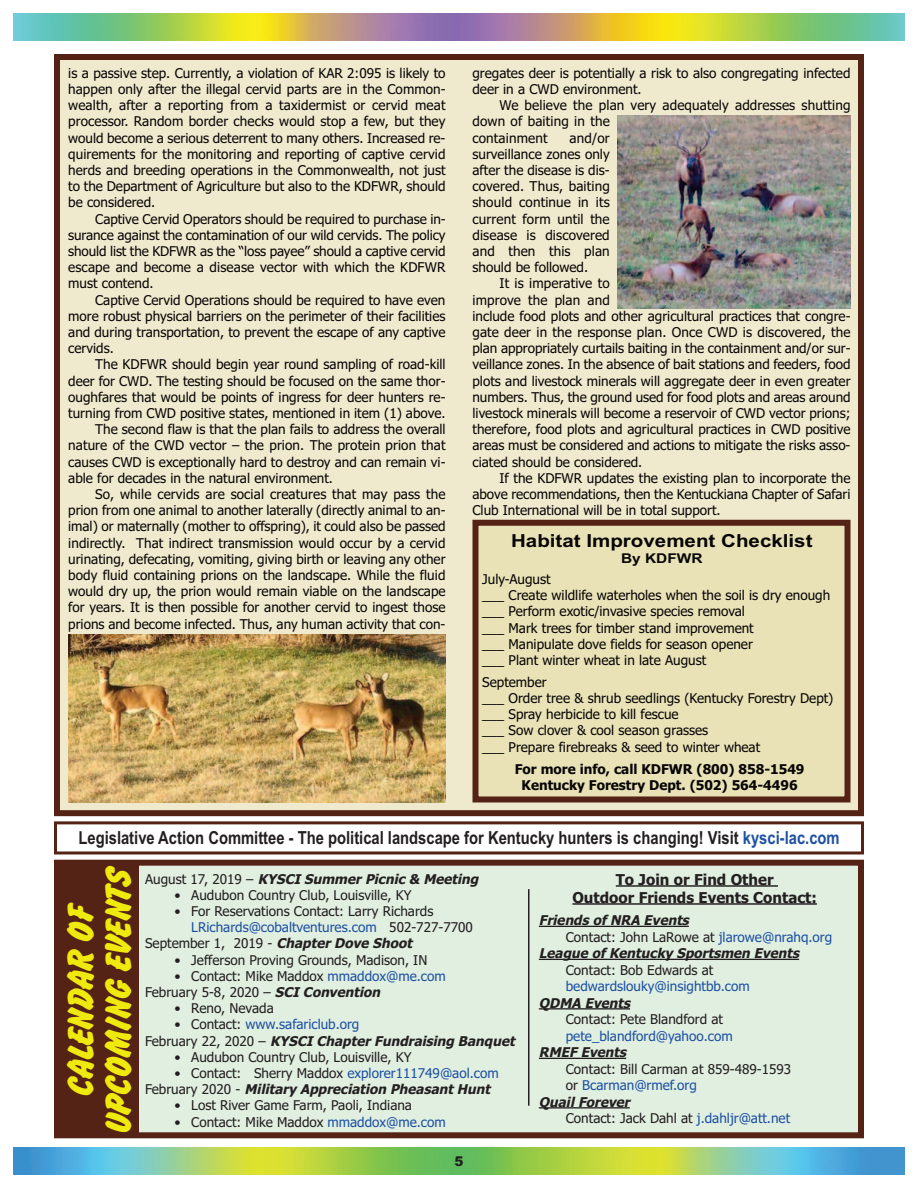
<style>
.page{position:relative;width:918px;height:1188px;background:#fff}
.page>*{position:absolute;margin:0;border:0;box-sizing:border-box;transform-origin:0 0}
.t1{font:39px/37.8px "Brush Hand New";color:#efe90e;text-align:center}
.t2{font:700 18px "Arial Narrow";color:#231f20}
.t3{font:700 18px "Arial";color:#080505;scale:1.14 1}
.t4{font:700 15px/18px "Tahoma";color:#231f20;text-align:center}
.t5{font:13.5px/16.2px "Tahoma";color:#080505;text-align:justify}
.t6{font:13.5px/16.2px "Tahoma";color:#231f20}
.t7{font:italic 700 13.5px/16.2px "Tahoma";color:#231f20}
.t8{font:13.5px "Tahoma";color:#1e51a3}
.t9{font:700 13.5px/16.2px "Tahoma";color:#080505;text-align:center}
.t10{font:700 13.5px "Arial";color:#080505;scale:1.14 1}
.t11{font:900 13.5px "Arial";color:#231f20}
.s1{color:#1e51a3}
.s2{font-weight:400;font-style:normal}
.s3{color:#231f20}
.s4{font-weight:700;font-style:italic}
.s5{font-weight:400;font-style:normal;color:#1e51a3}
</style>
<div class="page">
<svg style="left:14px;top:1147px;width:890px;height:1px"></svg>
<img style="left:14px;top:1148px;width:891px;height:26px">
<img style="left:14px;top:14px;width:891px;height:26px">
<div style="left:60px;top:60px;width:798px;height:750px;background:#efeace"></div>
<div style="left:54px;top:54px;width:810px;height:762px;border:6px solid #552216"></div>
<div style="left:478px;top:526px;width:366px;height:270px;background:#e9e2b7"></div>
<div style="left:472px;top:520px;width:378px;height:282px;border:6px solid #552216"></div>
<img style="left:68px;top:634px;width:377px;height:168px">
<img style="left:617px;top:115px;width:233px;height:193px">
<div style="left:60px;top:866px;width:798px;height:266px;background:#e1efe1"></div>
<div style="left:54px;top:860px;width:810px;height:278px;border:6px solid #552216"></div>
<div style="left:54px;top:864px;width:84px;height:271px;background:#552216"></div>
<hr style="left:616px;top:885px;width:162px;height:2px;background:#231f20">
<hr style="left:572px;top:903px;width:245px;height:2px;background:#231f20">
<hr style="left:539px;top:926px;width:150px;height:1px;background:#231f20">
<hr style="left:539px;top:959px;width:260px;height:1px;background:#231f20">
<hr style="left:539px;top:1008px;width:91px;height:2px;background:#231f20">
<hr style="left:539px;top:1058px;width:87px;height:1px;background:#231f20">
<hr style="left:539px;top:1107px;width:91px;height:2px;background:#231f20">
<hr style="left:528px;top:889px;width:2px;height:217px;background:#231f20">
<div style="left:54px;top:821px;width:810px;height:33px;border:3px solid #552216"></div>
<p class="t5" style="left:68px;top:66px;width:379px">is a passive step. Currently, a violation of KAR 2:095 is likely to happen only after the illegal cervid parts are in the Common&shy;wealth, after a reporting from a taxidermist or cervid meat processor. Random border checks would stop a few, but they would become a serious deterrent to many others. Increased re&shy;quirements for the monitoring and reporting of captive cervid herds and breeding operations in the Commonwealth, not just to the Department of Agriculture but also to the KDFWR, should be considered.</p>
<p class="t5" style="left:68px;top:212px;width:379px;text-indent:27px">Captive Cervid Operators should be required to purchase in&shy;surance against the contamination of our wild cervids. The policy should list the KDFWR as the “loss payee” should a captive cervid escape and become a disease vector with which the KDFWR must contend.</p>
<p class="t5" style="left:68px;top:293px;width:379px;text-indent:27px">Captive Cervid Operations should be required to have even more robust physical barriers on the perimeter of their facilities and during transportation, to prevent the escape of any captive cervids.</p>
<p class="t5" style="left:95px;top:358px;width:352px">The KDFWR should begin year round sampling of road-kill</p>
<p class="t5" style="left:68px;top:374px;width:379px">deer for CWD. The testing should be focused on the same thor-</p>
<p class="t5" style="left:68px;top:390px;width:379px">oughfares that would be points of ingress for deer hunters re-</p>
<p class="t5" style="left:68px;top:406px;width:379px">turning from CWD positive states, mentioned in item (1) above.</p>
<p class="t5" style="left:95px;top:422px;width:352px">The second flaw is that the plan fails to address the overall</p>
<p class="t5" style="left:68px;top:439px;width:379px">nature of the CWD vector – the prion. The protein prion that</p>
<p class="t5" style="left:68px;top:455px;width:379px">causes CWD is exceptionally hard to destroy and can remain vi-</p>
<p class="t5" style="left:68px;top:471px;width:266px">able for decades in the natural environment.</p>
<p class="t5" style="left:95px;top:487px;width:352px">So, while cervids are social creatures that may pass the</p>
<p class="t5" style="left:68px;top:503px;width:379px">prion from one animal to another laterally (directly animal to an-</p>
<p class="t5" style="left:68px;top:520px;width:379px">imal) or maternally (mother to offspring), it could also be passed</p>
<p class="t5" style="left:68px;top:536px;width:379px">indirectly. That indirect transmission would occur by a cervid</p>
<p class="t5" style="left:68px;top:552px;width:379px">urinating, defecating, vomiting, giving birth or leaving any other</p>
<p class="t5" style="left:68px;top:568px;width:379px">body fluid containing prions on the landscape. While the fluid</p>
<p class="t5" style="left:68px;top:584px;width:379px">would dry up, the prion would remain viable on the landscape</p>
<p class="t5" style="left:68px;top:601px;width:379px">for years. It is then possible for another cervid to ingest those</p>
<p class="t5" style="left:68px;top:617px;width:379px">prions and become infected. Thus, any human activity that con-</p>
<p class="t5" style="left:473px;top:66px;width:380px">gregates deer is potentially a risk to also congregating infected deer in a CWD environment.</p>
<p class="t5" style="left:473px;top:98px;width:380px;text-align:left;text-indent:27px">We believe the plan very adequately addresses shutting down of baiting in the<br>containment</p>
<p class="t5" style="left:473px;top:131px;width:139px;text-indent:97px">and/or surveillance zones only after the disease is dis&shy;covered. Thus, baiting should continue in its current form until the disease is discovered and then this plan should be followed.</p>
<p class="t5" style="left:473px;top:277px;width:380px;text-align:left;text-indent:27px">It is imperative to<br>improve the plan and<br>include food plots and other agricultural practices that congre&shy;gate deer in the response plan. Once CWD is discovered, the plan appropriately curtails baiting in the containment and/or sur&shy;veillance zones. In the absence of bait stations and feeders, food plots and livestock minerals will aggregate deer in even greater numbers. Thus, the ground used for food plots and areas around livestock minerals will become a reservoir of CWD vector prions; therefore, food plots and agricultural practices in CWD positive areas must be considered and actions to mitigate the risks asso&shy;ciated should be considered.</p>
<p class="t5" style="left:473px;top:471px;width:380px;text-indent:27px">If the KDFWR updates the existing plan to incorporate the above recommendations, then the Kentuckiana Chapter of Safari Club International will be in total support.</p>
<h2 class="t3" style="left:511px;top:530px;width:266px">Habitat Improvement Checklist</h2>
<p class="t10" style="left:621px;top:551px;width:73px">By KDFWR</p>
<p class="t5" style="left:482px;top:572px;width:350px;text-align:left">July-August<br>___ Create wildlife waterholes when the soil is dry enough ___ Perform exotic/invasive species removal<br>___ Mark trees for timber stand improvement<br>___ Manipulate dove fields for season opener<br>___ Plant winter wheat in late August</p>
<p class="t5" style="left:482px;top:675px;width:353px;text-align:left">September<br>___ Order tree &amp; shrub seedlings (Kentucky Forestry Dept) ___ Spray herbicide to kill fescue<br>___ Sow clover &amp; cool season grasses<br>___ Prepare firebreaks &amp; seed to winter wheat</p>
<p class="t9" style="left:515px;top:762px;width:291px">For more info, call KDFWR (800) 858-1549<br>Kentucky Forestry Dept. (502) 564-4496</p>
<h2 class="t2" style="left:78px;top:831px;width:763px">Legislative Action Committee - The political landscape for Kentucky hunters is changing! Visit <span class="s1">kysci-lac.com</span></h2>
<h1 class="t1" style="left:66px;top:1133px;width:270px;rotate:-90deg">CALENDAR OF<br>UPCOMING EVENTS</h1>
<p class="t7" style="left:145px;top:872px;width:337px"><span class="s2">A u g u s t 1 7, 2 0 1 9 –</span> KYSCI Summer Picnic &amp; Meeting</p>
<p class="t6" style="left:174px;top:888px;width:239px">• Audubon Country Club, Louisville, KY</p>
<p class="t6" style="left:174px;top:904px;width:260px">• For Reservations Contact: Larry Richards</p>
<p class="t8" style="left:191px;top:922px;width:283px">LRichards@cobaltventures.com <span class="s3">502-727-7700</span></p>
<p class="t6" style="left:145px;top:937px;width:271px">S e p t e m b e r 1 , 2 0 1 9 - <span class="s4">Chapter Dove Shoot</span></p>
<p class="t6" style="left:174px;top:953px;width:254px">• Jefferson Proving Grounds, Madison, IN</p>
<p class="t6" style="left:145px;top:969px;width:302px;text-indent:29px">• Contact: Mike Maddox <span class="s1">mmaddox@me.com<br></span>February 5-8, 2020 – <span class="s4">SCI Convention</span></p>
<p class="t6" style="left:174px;top:1001px;width:101px">• Reno, Nevada</p>
<p class="t7" style="left:145px;top:1018px;width:374px;text-indent:29px"><span class="s2">• Contact:</span> <span class="s5">www.safariclub.org<br></span><span class="s2">F e b r u a r y 2 2 , 2 0 2 0 –</span> KYSCI Chapter Fundraising Banquet</p>
<p class="t6" style="left:174px;top:1050px;width:239px">• Audubon Country Club, Louisville, KY</p>
<p class="t6" style="left:145px;top:1066px;width:355px;text-indent:29px">• Contact: Sherry Maddox <span class="s1">explorer111749@aol.com<br></span>F e b r u a r y 2 0 2 0 - <span class="s4">Military Appreciation Pheasant Hunt</span></p>
<p class="t6" style="left:174px;top:1099px;width:239px">• Lost River Game Farm, Paoli, Indiana</p>
<p class="t6" style="left:174px;top:1115px;width:273px">• Contact: Mike Maddox <span class="s1">mmaddox@me.com</span></p>
<p class="t4" style="left:572px;top:872px;width:246px">To Join or Find Other<br>Outdoor Friends Events Contact:</p>
<p class="t7" style="left:539px;top:913px;width:154px">Friends of NRA Events</p>
<p class="t6" style="left:566px;top:930px;width:268px">Contact: John LaRowe at <span class="s1">jlarowe@nrahq.org</span></p>
<p class="t7" style="left:539px;top:946px;width:265px">League of Kentucky Sportsmen Events</p>
<p class="t6" style="left:566px;top:963px;width:149px">Contact: Bob Edwards at</p>
<p class="t8" style="left:566px;top:981px;width:186px">bedwardslouky@insightbb.com</p>
<p class="t7" style="left:539px;top:996px;width:95px">QDMA Events</p>
<p class="t6" style="left:566px;top:1012px;width:159px">Contact: Pete Blandford at</p>
<p class="t8" style="left:566px;top:1031px;width:168px">pete_blandford@yahoo.com</p>
<p class="t7" style="left:539px;top:1045px;width:92px">RMEF Events</p>
<p class="t6" style="left:566px;top:1062px;width:227px">Contact: Bill Carman at 859-489-1593</p>
<p class="t8" style="left:566px;top:1080px;width:133px"><span class="s3">or</span> Bcarman@rmef.org</p>
<p class="t7" style="left:539px;top:1095px;width:95px">Quail Forever</p>
<p class="t6" style="left:566px;top:1111px;width:226px">Contact: Jack Dahl at <span class="s1">j.dahljr@att.net</span></p>
<p class="t11" style="left:454px;top:1154px;width:11px">5</p>
</div>
